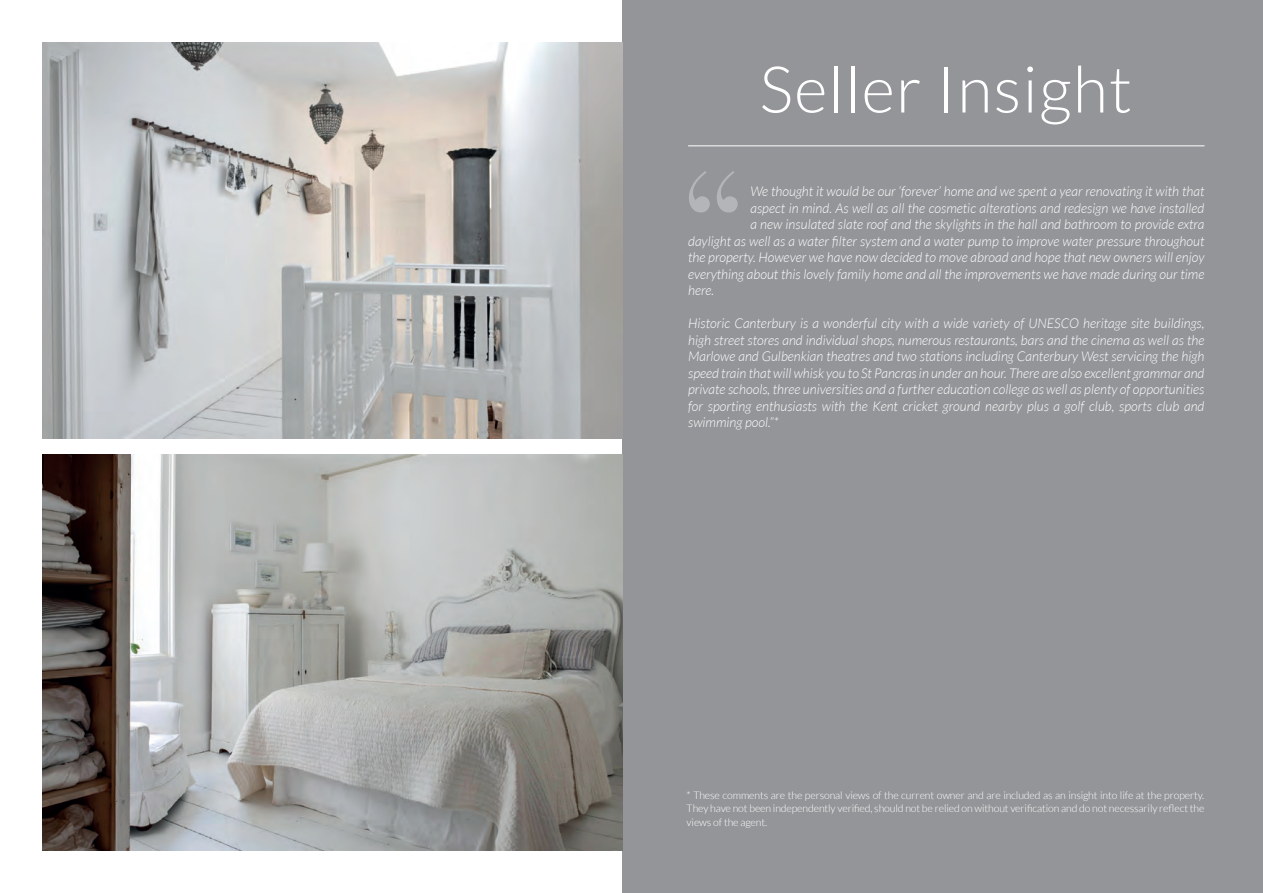
<style>
.page{position:relative;width:1263px;height:893px;background:#fff}
.page>*{position:absolute;margin:0;border:0;box-sizing:border-box;transform-origin:0 0}
.t1{font:300 64.5px "Lato";letter-spacing:.02em;color:#fff}
.t2{font:italic 300 13.5px/16.5px "Lato";color:#fff;text-align:justify}
.t3{font:300 10.5px/13.5px "Lato";letter-spacing:-.01em;color:#fff;text-align:justify}
</style>
<div class="page">
<div style="left:622px;top:0;width:641px;height:893px;background:#939598"></div>
<img style="left:43px;top:455px;width:579px;height:395px">
<img style="left:43px;top:43px;width:579px;height:395px">
<hr style="left:688px;top:145px;width:516px;height:1px;background:#fff">
<svg style="left:689px;top:171px;width:49px;height:41px"></svg>
<p class="t1" style="left:759px;top:55px;width:374px">Seller Insight</p>
<p class="t2" style="left:750px;top:184px;width:455px">We thought it would be our ‘forever’ home and we spent a year renovating it with that</p>
<p class="t2" style="left:750px;top:200px;width:455px">aspect in mind. As well as all the cosmetic alterations and redesign we have installed</p>
<p class="t2" style="left:750px;top:217px;width:455px">a new insulated slate roof and the skylights in the hall and bathroom to provide extra</p>
<p class="t2" style="left:688px;top:233px;width:518px">daylight as well as a water filter system and a water pump to improve water pressure throughout</p>
<p class="t2" style="left:688px;top:250px;width:518px">the property. However we have now decided to move abroad and hope that new owners will enjoy</p>
<p class="t2" style="left:688px;top:266px;width:518px">everything about this lovely family home and all the improvements we have made during our time</p>
<p class="t2" style="left:688px;top:283px;width:27px">here.</p>
<p class="t2" style="left:688px;top:316px;width:518px">Historic Canterbury is a wonderful city with a wide variety of UNESCO heritage site buildings, high street stores and individual shops, numerous restaurants, bars and the cinema as well as the Marlowe and Gulbenkian theatres and two stations including Canterbury West servicing the high speed train that will whisk you to St Pancras in under an hour. There are also excellent grammar and private schools, three universities and a further education college as well as plenty of opportunities for sporting enthusiasts with the Kent cricket ground nearby plus a golf club, sports club and swimming pool.”*</p>
<p class="t3" style="left:687px;top:788px;width:519px">* These comments are the personal views of the current owner and are included as an insight into life at the property.<br>They have not been independently verified, should not be relied on without verification and do not necessarily reflect the views of the agent.</p>
</div>
